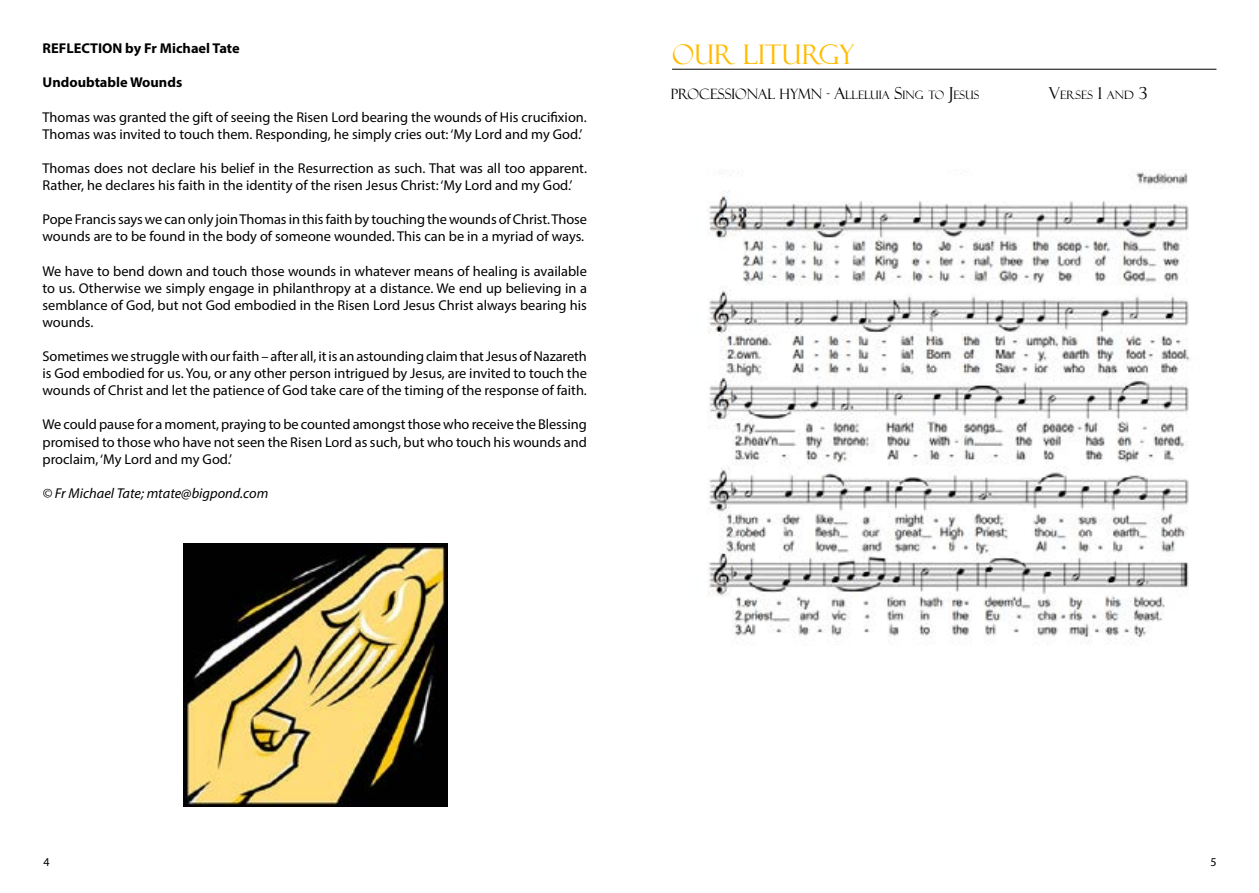
<style>
.page{position:relative;width:1259px;height:893px;background:#fff}
.page>*{position:absolute;margin:0;border:0;box-sizing:border-box;transform-origin:0 0}
.t1{font:27px "Felix Titling";color:#ffbc00}
.t2{font:14.25px/17.1px "Myriad Pro";color:#000}
.t3{font:700 14.25px "Myriad Pro";color:#000}
.t4{font:14.25px "Felix Titling";color:#000}
.t5{font:italic 14.25px "Myriad Pro";color:#000}
.t6{font:12px "Myriad Pro";color:#000}
.t7{font:11.55px "Felix Titling";color:#000}
.s1{font-size:16.5px}
.s2{font-size:11.55px}
</style>
<div class="page">
<hr style="left:672px;top:69px;width:544px;height:1px;background:#000">
<img style="left:707px;top:170px;width:483px;height:472px">
<img style="left:184px;top:544px;width:263px;height:262px">
<p class="t3" style="left:43px;top:39px;width:199px">REFLECTION by Fr Michael Tate</p>
<p class="t3" style="left:43px;top:73px;width:141px">Undoubtable Wounds</p>
<p class="t2" style="left:43px;top:108px;width:546px">Thomas was granted the gift of seeing the Risen Lord bearing the wounds of His crucifixion.<br>Thomas was invited to touch them. Responding, he simply cries out: ‘My Lord and my God.’</p>
<p class="t2" style="left:43px;top:159px;width:546px">Thomas does not declare his belief in the Resurrection as such. That was all too apparent.<br>Rather, he declares his faith in the identity of the risen Jesus Christ: ‘My Lord and my God.’</p>
<p class="t2" style="left:43px;top:211px;width:546px">Pope Francis says we can only join Thomas in this faith by touching the wounds of Christ. Those wounds are to be found in the body of someone wounded. This can be in a myriad of ways.</p>
<p class="t2" style="left:43px;top:262px;width:546px;text-align:justify">We have to bend down and touch those wounds in whatever means of healing is available to us. Otherwise we simply engage in philanthropy at a distance. We end up believing in a semblance of God, but not God embodied in the Risen Lord Jesus Christ always bearing his wounds.</p>
<p class="t2" style="left:43px;top:347px;width:546px;text-align:justify">Sometimes we struggle with our faith – after all, it is an astounding claim that Jesus of Nazareth is God embodied for us. You, or any other person intrigued by Jesus, are invited to touch the wounds of Christ and let the patience of God take care of the timing of the response of faith.</p>
<p class="t2" style="left:43px;top:416px;width:546px;text-align:justify">We could pause for a moment, praying to be counted amongst those who receive the Blessing promised to those who have not seen the Risen Lord as such, but who touch his wounds and proclaim, ‘My Lord and my God.’</p>
<p class="t5" style="left:43px;top:484px;width:227px">© Fr Michael Tate; mtate@bigpond.com</p>
<h1 class="t1" style="left:672px;top:39px;width:184px">OUR LITURGY</h1>
<p class="t4" style="left:670px;top:86px;width:310px">PROCESSIONAL HYMN - <span class="s1">A</span><span class="s2">LLELUIA</span> <span class="s1">S</span><span class="s2">ING TO</span> <span class="s1">J</span><span class="s2">ESUS</span></p>
<p class="t7" style="left:1048px;top:89px;width:101px"><span class="s1">V</span>ERSES <span class="s1">1</span> AND <span class="s1">3</span></p>
<p class="t6" style="left:43px;top:854px;width:8px">4</p>
<p class="t6" style="left:1210px;top:854px;width:8px">5</p>
</div>
